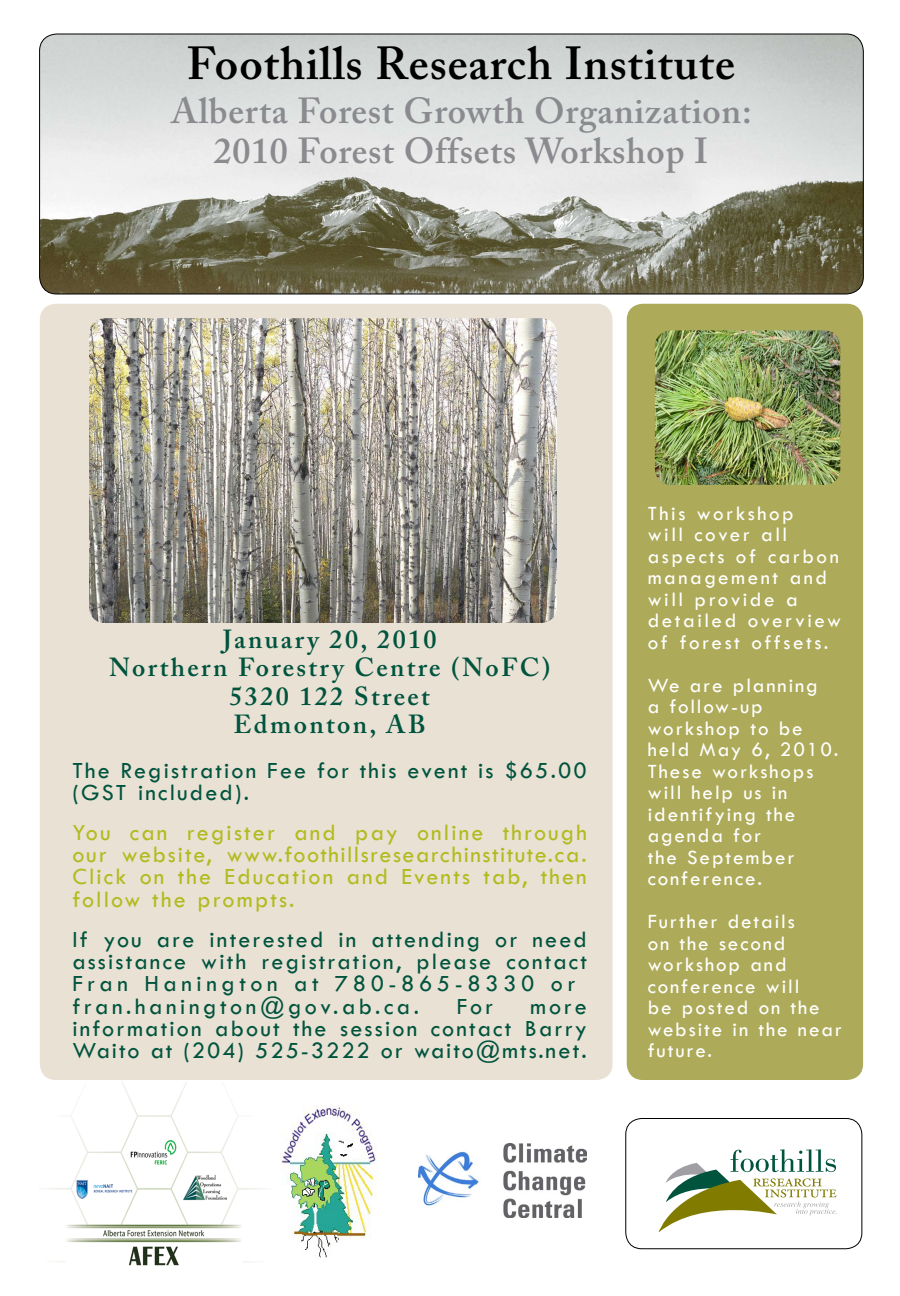
<style>
.page{position:relative;width:900px;height:1296px;background:#fff}
.page>*{position:absolute;margin:0;border:0;box-sizing:border-box;transform-origin:0 0}
.t1{font:600 46px "Adobe Caslon Pro";letter-spacing:.02em;color:#000}
.t2{font:600 36px/40.2px "Adobe Caslon Pro";letter-spacing:.02em;color:#8b8b8f;text-align:center}
.t3{font:600 26px/28.3px "Adobe Caslon Pro";letter-spacing:.09em;color:#00543d;text-align:center}
.t4{font:24px/22.3px "Tw Cen";letter-spacing:.09em;color:#00543d}
.t5{font:24px/22.2px "Tw Cen";letter-spacing:.09em;color:#b2bb1e;text-align:justify}
.t6{font:21px/21.5px "Tw Cen";letter-spacing:.09em;color:#fff}
.t7{font:21px/21.5px "Tw Cen";letter-spacing:.12em;color:#fff}
.s1{font-size:24.25px}
</style>
<div class="page">
<div style="left:40px;top:304px;width:573px;height:776px;background:#eae1d5;border-radius:16px"></div>
<div style="left:627px;top:304px;width:236px;height:776px;background:#adaa59;border-radius:16px"></div>
<img style="left:40px;top:34px;width:823px;height:260px;border-radius:17px">
<svg style="left:659px;top:1149px;width:178px;height:83px"></svg>
<div style="left:626px;top:1118px;width:236px;height:131px;border:1px solid #000;border-radius:16px"></div>
<img style="left:89px;top:318px;width:468px;height:305px;border-radius:16px">
<img style="left:655px;top:330px;width:185px;height:155px;border-radius:16px">
<img style="left:42px;top:1082px;width:221px;height:184px">
<img style="left:281px;top:1105px;width:96px;height:153px">
<img style="left:418px;top:1144px;width:168px;height:73px">
<h1 class="t1" style="left:187px;top:36px;width:550px">Foothills Research Institute</h1>
<h2 class="t2" style="left:171px;top:91px;width:582px">Alberta Forest Growth Organization:<br>2010 Forest Offsets Workshop I</h2>
<p class="t3" style="left:109px;top:625px;width:443px">January 20, 2010<br>Northern Forestry Centre (NoFC)<br>5320 122 Street<br>Edmonton, AB</p>
<p class="t4" style="left:72px;top:759px;width:516px">The Registration Fee for this event is $65.00 (GST included).</p>
<p class="t5" style="left:72px;top:821px;width:516px">You can register and pay online through our website, www.foothillsresearchinstitute.ca.<br>Click on the Education and Events tab, then follow the prompts.</p>
<p class="t4" style="left:72px;top:928px;width:516px">If you are interested in attending or need assistance with registration, please contact Fran Hanington at 780-865-8330 or fran.hanington@gov.ab.ca.</p>
<p class="t4" style="left:457px;top:995px;width:38px">For</p>
<p class="t4" style="left:72px;top:995px;width:516px;text-align:justify;text-indent:458px">more information about the session contact Barry Waito at (204) 525-3222 or waito@mts.<span class="s1">net.</span></p>
<p class="t7" style="left:648px;top:502px;width:195px">This workshop<br>will cover all aspects of carbon management and will provide a detailed overview of forest offsets.</p>
<p class="t6" style="left:648px;top:674px;width:192px">We are planning<br>a follow-up workshop to be held May 6, 2010.<br>These workshops will help us in identifying the agenda for<br>the September conference.</p>
<p class="t6" style="left:648px;top:911px;width:196px">Further details<br>on the second workshop and conference will<br>be posted on the website in the near future.</p>
</div>
